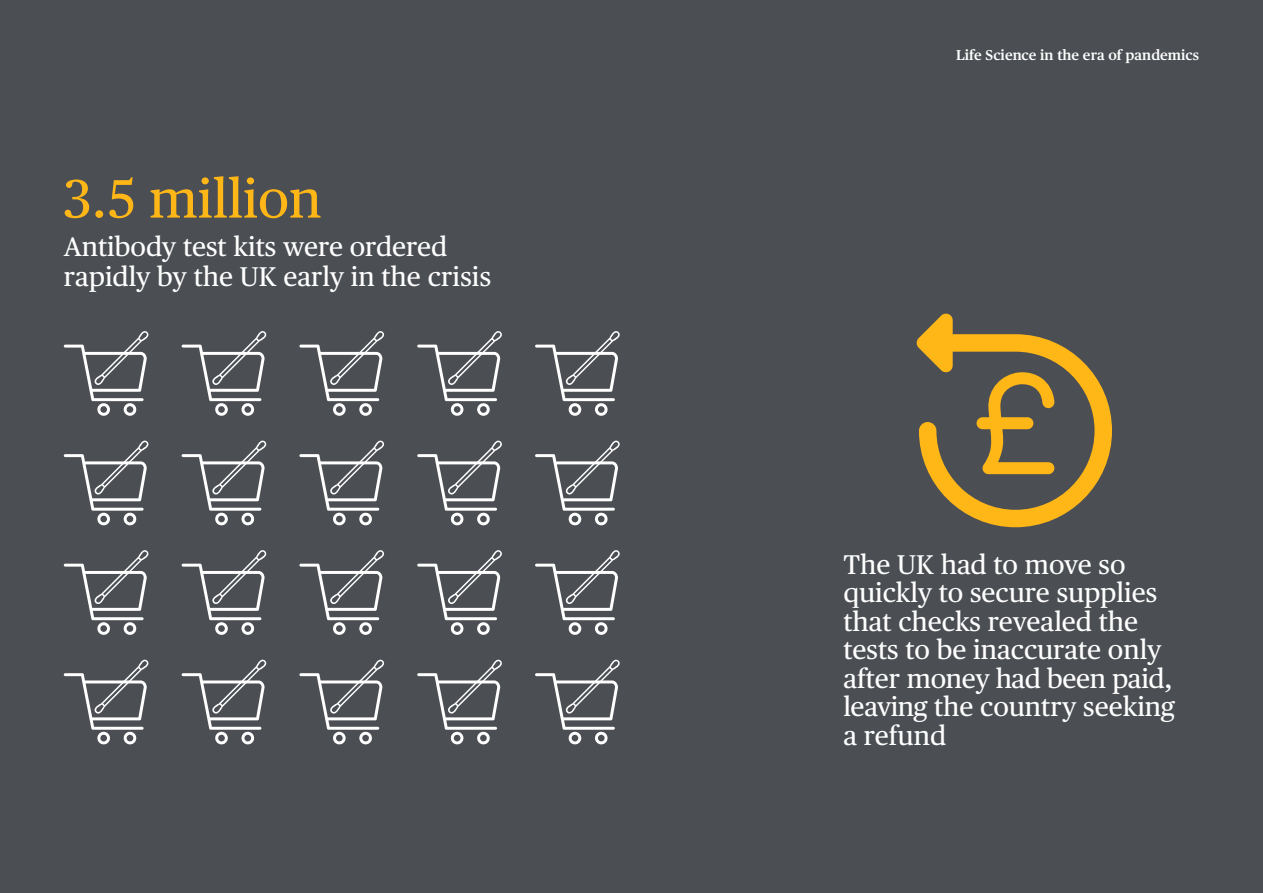
<style>
.page{position:relative;width:1263px;height:893px;background:#4b4e53}
.page>*{position:absolute;margin:0;border:0;box-sizing:border-box;transform-origin:0 0}
.t1{font:54px "Chubb Publico Text";color:#ffb617}
.t2{font:27px/28.5px "Chubb Publico Text";color:#fff}
.t3{font:600 14.25px "Chubb Publico Text";color:#fff}
</style>
<div class="page">
<svg style="left:417px;top:331px;width:85px;height:85px"></svg>
<svg style="left:417px;top:440px;width:85px;height:86px"></svg>
<svg style="left:417px;top:550px;width:85px;height:85px"></svg>
<svg style="left:417px;top:659px;width:85px;height:86px"></svg>
<svg style="left:535px;top:331px;width:85px;height:85px"></svg>
<svg style="left:64px;top:331px;width:85px;height:85px"></svg>
<svg style="left:535px;top:440px;width:85px;height:86px"></svg>
<svg style="left:64px;top:440px;width:85px;height:86px"></svg>
<svg style="left:535px;top:550px;width:85px;height:85px"></svg>
<svg style="left:64px;top:550px;width:85px;height:85px"></svg>
<svg style="left:535px;top:659px;width:85px;height:86px"></svg>
<svg style="left:64px;top:659px;width:85px;height:86px"></svg>
<svg style="left:182px;top:331px;width:85px;height:85px"></svg>
<svg style="left:182px;top:440px;width:85px;height:86px"></svg>
<svg style="left:182px;top:550px;width:85px;height:85px"></svg>
<svg style="left:182px;top:659px;width:85px;height:86px"></svg>
<svg style="left:299px;top:331px;width:86px;height:85px"></svg>
<svg style="left:299px;top:440px;width:86px;height:86px"></svg>
<svg style="left:299px;top:550px;width:85px;height:85px"></svg>
<svg style="left:299px;top:659px;width:86px;height:86px"></svg>
<svg style="left:916px;top:313px;width:196px;height:214px"></svg>
<h1 class="t1" style="left:64px;top:158px;width:259px">3.5 million</h1>
<p class="t2" style="left:64px;top:230px;width:429px;line-height:30px">Antibody test kits were ordered rapidly by the UK early in the crisis</p>
<p class="t3" style="left:956px;top:44px;width:245px">Life Science in the era of pandemics</p>
<p class="t2" style="left:843px;top:548px;width:333px">The UK had to move so quickly to secure supplies that checks revealed the tests to be inaccurate only after money had been paid, leaving the country seeking a refund</p>
</div>
